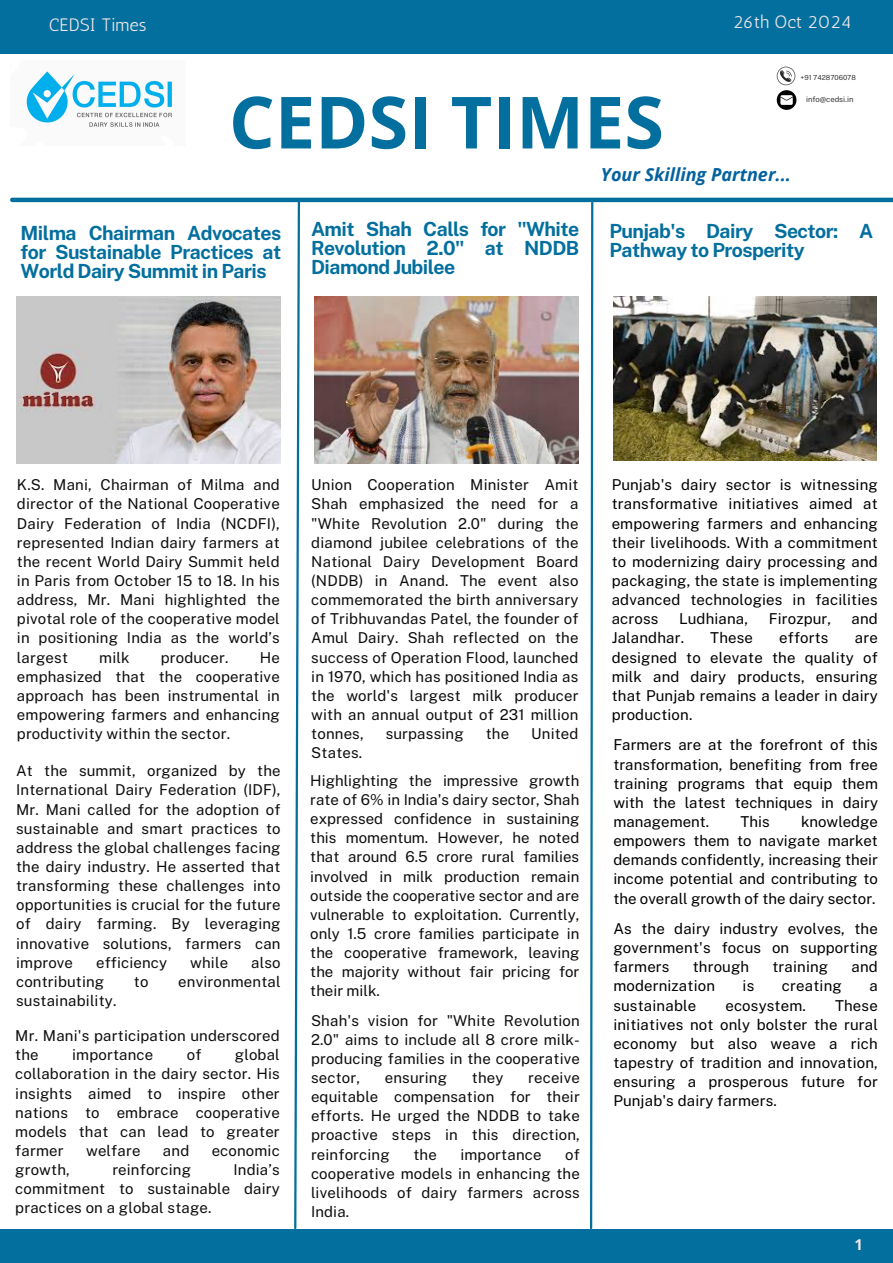
<style>
.page{position:relative;width:893px;height:1263px;background:#fff}
.page>*{position:absolute;margin:0;border:0;box-sizing:border-box;transform-origin:0 0}
.t1{font:700 72px "Open Sans";color:#036f9e}
.t2{font:700 19.5px/19.1px "Public Sans";letter-spacing:-.03em;color:#036f9e;text-align:justify}
.t3{font:italic 700 18px "Open Sans";color:#03629e}
.t4{font:18px "Antic";color:#ede7e7}
.t5{font:15px/19.1px "Public Sans";letter-spacing:.01em;color:#0d0d0d;text-align:justify}
.t6{font:15px/19.1px "Public Sans";letter-spacing:.01em;color:#000;text-align:justify}
.t7{font:700 15px "Open Sans";color:#ede7e7}
.t8{font:7.65px "Public Sans";color:#353535}
.t9{font:6.9px "Public Sans";color:#353535}
</style>
<div class="page">
<div style="left:0;top:0;width:893px;height:53px;background:#036f9e"></div>
<img style="left:26px;top:71px;width:146px;height:56px">
<div style="left:0;top:1229px;width:893px;height:34px;background:#036f9e"></div>
<hr style="left:12px;top:198px;width:881px;height:4px;background:#036f9e">
<svg style="left:293px;top:202px;width:8px;height:1027px"></svg>
<svg style="left:589px;top:202px;width:5px;height:1027px"></svg>
<svg style="left:776px;top:67px;width:20px;height:43px"></svg>
<img style="left:16px;top:296px;width:264px;height:167px">
<img style="left:314px;top:296px;width:264px;height:167px">
<img style="left:613px;top:296px;width:263px;height:164px">
<p class="t4" style="left:49px;top:14px;width:99px">CEDSI Times</p>
<p class="t4" style="left:733px;top:11px;width:120px">26th Oct 2024</p>
<p class="t9" style="left:800px;top:73px;width:57px">+91 7428706078</p>
<p class="t8" style="left:806px;top:95px;width:49px">info@cedsi.in</p>
<p class="t1" style="left:229px;top:72px;width:436px">CEDSI TIMES</p>
<p class="t3" style="left:601px;top:162px;width:191px">Your Skilling Partner...</p>
<p class="t2" style="left:21px;top:223px;width:262px">Milma Chairman Advocates for Sustainable Practices at World Dairy Summit in Paris</p>
<p class="t2" style="left:311px;top:220px;width:270px">Amit Shah Calls for "White Revolution 2.0" at NDDB Diamond Jubilee</p>
<p class="t2" style="left:609px;top:222px;width:265px">Punjab's Dairy Sector: A<br>Pathway to Prosperity</p>
<p class="t5" style="left:17px;top:475px;width:264px">K.S. Mani, Chairman of Milma and director of the National Cooperative Dairy Federation of India (NCDFI), represented Indian dairy farmers at the recent World Dairy Summit held in Paris from October 15 to 18. In his address, Mr. Mani highlighted the pivotal role of the cooperative model in positioning India as the world’s largest</p>
<p class="t5" style="left:99px;top:647px;width:32px">milk</p>
<p class="t5" style="left:161px;top:647px;width:69px">producer.</p>
<p class="t5" style="left:17px;top:647px;width:264px;text-indent:243px">He emphasized that the cooperative approach has been instrumental in empowering farmers and enhancing productivity within the sector.</p>
<p class="t5" style="left:16px;top:761px;width:266px">At the summit, organized by the International Dairy Federation (IDF), Mr. Mani called for the adoption of sustainable and smart practices to address the global challenges facing the dairy industry. He asserted that transforming these challenges into opportunities is crucial for the future of dairy farming. By leveraging innovative solutions, farmers can improve</p>
<p class="t5" style="left:96px;top:953px;width:73px">efficiency</p>
<p class="t5" style="left:190px;top:953px;width:39px">while</p>
<p class="t5" style="left:251px;top:953px;width:31px">also</p>
<p class="t5" style="left:16px;top:972px;width:90px">contributing</p>
<p class="t5" style="left:134px;top:972px;width:16px">to</p>
<p class="t5" style="left:178px;top:972px;width:104px">environmental</p>
<p class="t5" style="left:16px;top:991px;width:102px">sustainability.</p>
<p class="t5" style="left:15px;top:1026px;width:266px">Mr. Mani's participation underscored the</p>
<p class="t5" style="left:15px;top:1045px;width:266px;text-indent:220px">global collaboration in the dairy sector. His insights aimed to inspire other nations to embrace cooperative models that can lead to greater farmer</p>
<p class="t5" style="left:72px;top:1045px;width:83px">importance</p>
<p class="t5" style="left:187px;top:1045px;width:16px">of</p>
<p class="t5" style="left:86px;top:1141px;width:56px">welfare</p>
<p class="t5" style="left:163px;top:1141px;width:28px">and</p>
<p class="t5" style="left:212px;top:1141px;width:70px">economic</p>
<p class="t5" style="left:15px;top:1160px;width:56px">growth,</p>
<p class="t5" style="left:112px;top:1160px;width:80px">reinforcing</p>
<p class="t5" style="left:15px;top:1160px;width:266px;text-indent:218px">India’s commitment to sustainable dairy practices on a global stage.</p>
<h1 class="t5" style="left:311px;top:475px;width:269px">Union Cooperation Minister Amit Shah emphasized the need for a "White Revolution 2.0" during the diamond jubilee celebrations of the National Dairy Development Board (NDDB) in Anand. The event also commemorated the birth anniversary of Tribhuvandas Patel, the founder of Amul Dairy. Shah reflected on the success of Operation Flood, launched in 1970, which has positioned India as the world's largest milk producer with an annual output of 231 million tonnes,</h1>
<h1 class="t5" style="left:386px;top:724px;width:80px">surpassing</h1>
<h1 class="t5" style="left:486px;top:724px;width:25px">the</h1>
<h1 class="t5" style="left:531px;top:724px;width:49px">United</h1>
<h1 class="t5" style="left:311px;top:743px;width:53px">States.</h1>
<p class="t5" style="left:310px;top:771px;width:270px">Highlighting the impressive growth rate of 6% in India's dairy sector, Shah expressed confidence in sustaining this momentum. However, he noted that around 6.5 crore rural families involved in milk production remain outside the cooperative sector and are vulnerable to exploitation. Currently, only 1.5 crore families participate in the cooperative framework, leaving the majority without fair pricing for their milk.</p>
<p class="t5" style="left:311px;top:1011px;width:270px">Shah's vision for "White Revolution 2.0" aims to include all 8 crore milk&shy;producing families in the cooperative sector,</p>
<p class="t5" style="left:385px;top:1068px;width:64px">ensuring</p>
<p class="t5" style="left:472px;top:1068px;width:33px">they</p>
<p class="t5" style="left:311px;top:1068px;width:270px;text-indent:217px">receive equitable compensation for their efforts. He urged the NDDB to take proactive steps in this direction, reinforcing</p>
<p class="t5" style="left:413px;top:1144px;width:25px">the</p>
<p class="t5" style="left:460px;top:1144px;width:83px">importance</p>
<p class="t5" style="left:311px;top:1144px;width:270px;text-indent:254px">of cooperative models in enhancing the livelihoods of dairy farmers across India.</p>
<p class="t6" style="left:611px;top:475px;width:268px">Punjab's dairy sector is witnessing transformative initiatives aimed at empowering farmers and enhancing their livelihoods. With a commitment to modernizing dairy processing and packaging, the state is implementing advanced technologies in facilities across</p>
<p class="t6" style="left:679px;top:609px;width:71px">Ludhiana,</p>
<p class="t6" style="left:768px;top:609px;width:64px">Firozpur,</p>
<p class="t6" style="left:851px;top:609px;width:28px">and</p>
<p class="t6" style="left:611px;top:628px;width:74px">Jalandhar.</p>
<p class="t6" style="left:710px;top:628px;width:44px">These</p>
<p class="t6" style="left:779px;top:628px;width:51px">efforts</p>
<p class="t6" style="left:611px;top:628px;width:268px;text-indent:243px">are designed to elevate the quality of milk and dairy products, ensuring that Punjab remains a leader in dairy production.</p>
<h2 class="t6" style="left:613px;top:735px;width:266px">Farmers are at the forefront of this transformation, benefiting from free training programs that equip them with the latest techniques in dairy management.</h2>
<h2 class="t6" style="left:613px;top:812px;width:266px;text-indent:188px">knowledge empowers them to navigate market demands confidently, increasing their income potential and contributing to the overall growth of the dairy sector.</h2>
<h2 class="t6" style="left:740px;top:812px;width:31px">This</h2>
<p class="t6" style="left:613px;top:919px;width:266px">As the dairy industry evolves, the government's focus on supporting farmers</p>
<p class="t6" style="left:693px;top:957px;width:58px">through</p>
<p class="t6" style="left:772px;top:957px;width:57px">training</p>
<p class="t6" style="left:851px;top:957px;width:28px">and</p>
<p class="t6" style="left:613px;top:976px;width:103px">modernization</p>
<p class="t6" style="left:742px;top:976px;width:13px">is</p>
<p class="t6" style="left:782px;top:976px;width:61px">creating</p>
<p class="t6" style="left:869px;top:976px;width:10px">a</p>
<p class="t6" style="left:613px;top:995px;width:84px">sustainable</p>
<p class="t6" style="left:725px;top:995px;width:82px">ecosystem.</p>
<p class="t6" style="left:613px;top:995px;width:266px;text-indent:222px">These initiatives not only bolster the rural economy but also weave a rich tapestry of tradition and innovation, ensuring a prosperous future for Punjab's dairy farmers.</p>
<h2 class="t7" style="left:854px;top:1234px;width:10px">1</h2>
</div>
